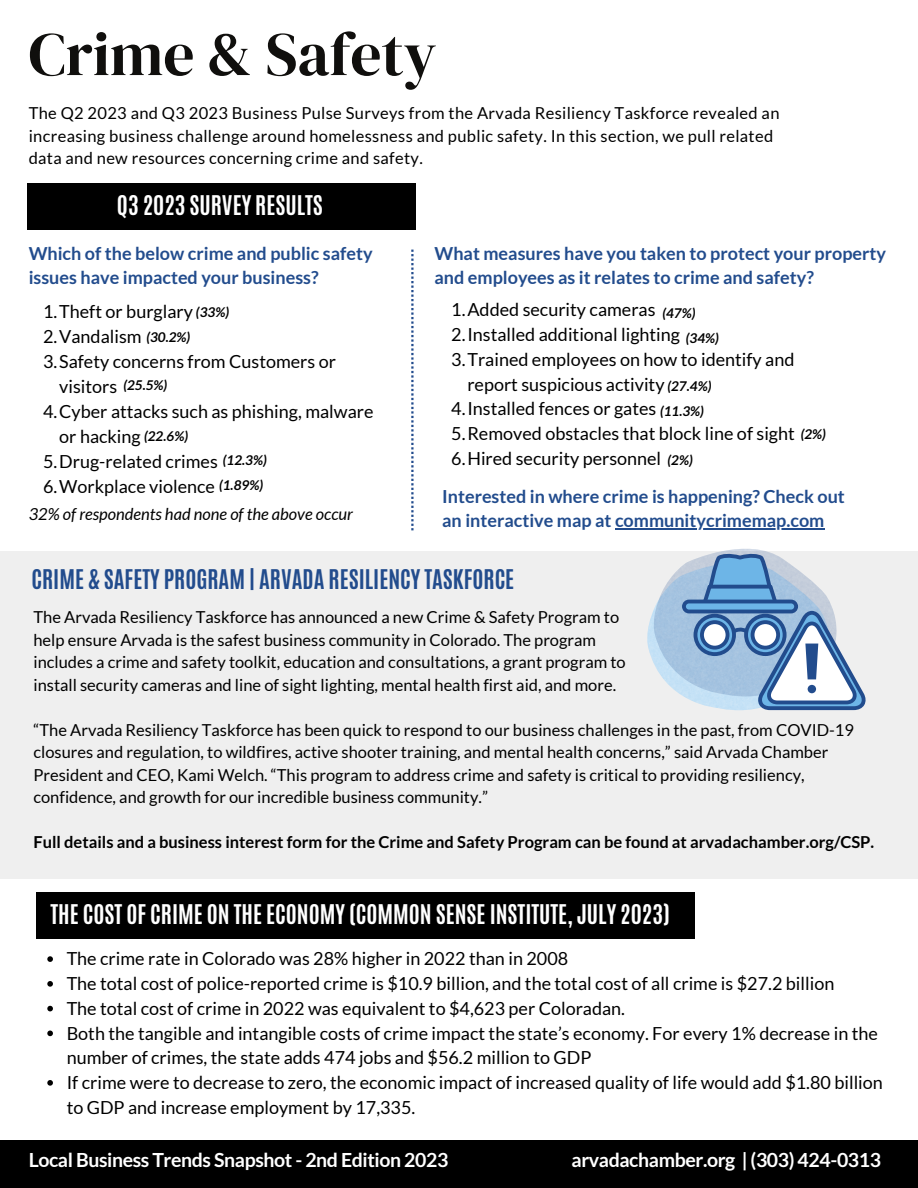
<style>
.page{position:relative;width:918px;height:1188px;background:#fff}
.page>*{position:absolute;margin:0;border:0;box-sizing:border-box;transform-origin:0 0}
.t1{font:61.35px "DM Serif Display";color:#100f0d}
.t2{font:700 22.65px "Antonio";color:#fff}
.t3{font:700 22.65px "Antonio";color:#224c8d}
.t4{font:700 19.5px "Lato";letter-spacing:-.02em;color:#fff}
.t5{font:18px/24.8px "Lato";color:#000}
.t6{font:700 18px/24.8px "Lato";color:#224c8d}
.t7{font:16.5px/22.5px "Lato";color:#000}
.t8{font:16.5px/22.5px "Lato";letter-spacing:.02em;color:#000}
.t9{font:700 16.5px "Lato";color:#000}
.t10{font:italic 16.5px "Lato";color:#000}
.t11{font:italic 700 13.5px "Lato";color:#000}
</style>
<div class="page">
<div style="left:0;top:1140px;width:918px;height:48px;background:#000"></div>
<div style="left:27px;top:184px;width:389px;height:46px;background:#000"></div>
<div style="left:0;top:551px;width:918px;height:327px;background:#efefef"></div>
<svg style="left:647px;top:528px;width:208px;height:183px"></svg>
<svg style="left:682px;top:553px;width:184px;height:157px"></svg>
<hr style="left:615px;top:528px;width:209px;height:2px;background:#224c8d">
<div style="left:36px;top:893px;width:659px;height:46px;background:#000"></div>
<svg style="left:47px;top:956px;width:6px;height:6px"></svg>
<svg style="left:47px;top:981px;width:6px;height:6px"></svg>
<svg style="left:47px;top:1006px;width:6px;height:5px"></svg>
<svg style="left:47px;top:1031px;width:6px;height:5px"></svg>
<svg style="left:47px;top:1080px;width:6px;height:6px"></svg>
<svg style="left:411px;top:250px;width:3px;height:280px"></svg>
<p class="t1" style="left:29px;top:11px;width:410px">Crime &amp; Safety</p>
<p class="t8" style="left:29px;top:102px;width:752px">The Q2 2023 and Q3 2023 Business Pulse Surveys from the Arvada Resiliency Taskforce revealed an increasing business challenge around homelessness and public safety. In this section, we pull related data and new resources concerning crime and safety.</p>
<p class="t2" style="left:117px;top:189px;width:208px">Q3 2023 SURVEY RESULTS</p>
<p class="t6" style="left:29px;top:240px;width:345px">Which of the below crime and public safety issues have impacted your business?</p>
<p class="t5" style="left:43px;top:298px;width:151px">1.Theft or burglary</p>
<p class="t5" style="left:43px;top:323px;width:100px">2.Vandalism</p>
<p class="t5" style="left:59px;top:348px;width:278px;text-indent:-16px">3.Safety concerns from Customers or visitors</p>
<p class="t5" style="left:59px;top:398px;width:316px;text-indent:-16px">4.Cyber attacks such as phishing, malware or hacking</p>
<p class="t5" style="left:43px;top:448px;width:176px">5.Drug-related crimes</p>
<p class="t5" style="left:43px;top:473px;width:173px">6.Workplace violence</p>
<p class="t10" style="left:29px;top:504px;width:326px">32% of respondents had none of the above occur</p>
<p class="t11" style="left:196px;top:304px;width:35px">(33%)</p>
<p class="t11" style="left:146px;top:328px;width:45px">(30.2%)</p>
<p class="t11" style="left:123px;top:376px;width:45px">(25.5%)</p>
<p class="t11" style="left:144px;top:427px;width:45px">(22.6%)</p>
<p class="t11" style="left:223px;top:452px;width:45px">(12.3%)</p>
<p class="t11" style="left:219px;top:477px;width:45px">(1.89%)</p>
<p class="t6" style="left:435px;top:240px;width:453px">What measures have you taken to protect your property and employees as it relates to crime and safety?</p>
<p class="t5" style="left:451px;top:297px;width:206px">1.Added security cameras</p>
<p class="t5" style="left:451px;top:322px;width:230px">2.Installed additional lighting</p>
<p class="t5" style="left:467px;top:346px;width:329px;text-indent:-16px">3.Trained employees on how to identify and report suspicious activity</p>
<p class="t5" style="left:451px;top:396px;width:207px">4.Installed fences or gates</p>
<p class="t5" style="left:451px;top:421px;width:345px">5.Removed obstacles that block line of sight</p>
<p class="t5" style="left:451px;top:445px;width:211px">6.Hired security personnel</p>
<p class="t6" style="left:442px;top:483px;width:404px">Interested in where crime is happening? Check out an interactive map at communitycrimemap.com</p>
<p class="t11" style="left:662px;top:305px;width:35px">(47%)</p>
<p class="t11" style="left:686px;top:329px;width:35px">(34%)</p>
<p class="t11" style="left:667px;top:378px;width:45px">(27.4%)</p>
<p class="t11" style="left:660px;top:402px;width:45px">(11.3%)</p>
<p class="t11" style="left:801px;top:426px;width:27px">(2%)</p>
<p class="t11" style="left:668px;top:451px;width:27px">(2%)</p>
<p class="t3" style="left:31px;top:563px;width:484px">CRIME &amp; SAFETY PROGRAM | ARVADA RESILIENCY TASKFORCE</p>
<p class="t7" style="left:33px;top:606px;width:587px">The Arvada Resiliency Taskforce has announced a new Crime &amp; Safety Program to</p>
<p class="t7" style="left:33px;top:628px;width:564px">help ensure Arvada is the safest business community in Colorado. The program</p>
<p class="t7" style="left:33px;top:651px;width:594px">includes a crime and safety toolkit, education and consultations, a grant program to</p>
<p class="t7" style="left:33px;top:673px;width:584px">install security cameras and line of sight lighting, mental health first aid, and more.</p>
<p class="t7" style="left:33px;top:718px;width:822px">“The Arvada Resiliency Taskforce has been quick to respond to our business challenges in the past, from COVID-19 closures and regulation, to wildfires, active shooter training, and mental health concerns,” said Arvada Chamber<br>President and CEO, Kami Welch. “This program to address crime and safety is critical to providing resiliency,</p>
<p class="t7" style="left:33px;top:786px;width:456px">confidence, and growth for our incredible business community.”</p>
<p class="t9" style="left:33px;top:832px;width:842px">Full details and a business interest form for the Crime and Safety Program can be found at arvadachamber.org/CSP.</p>
<p class="t2" style="left:51px;top:898px;width:621px">THE COST OF CRIME ON THE ECONOMY (COMMON SENSE INSTITUTE, JULY 2023)</p>
<p class="t5" style="left:67px;top:946px;width:503px">The crime rate in Colorado was 28% higher in 2022 than in 2008</p>
<p class="t5" style="left:67px;top:971px;width:769px">The total cost of police-reported crime is $10.9 billion, and the total cost of all crime is $27.2 billion</p>
<p class="t5" style="left:67px;top:995px;width:560px">The total cost of crime in 2022 was equivalent to $4,623 per Coloradan.</p>
<p class="t5" style="left:67px;top:1020px;width:813px">Both the tangible and intangible costs of crime impact the state’s economy. For every 1% decrease in the number of crimes, the state adds 474 jobs and $56.2 million to GDP</p>
<p class="t5" style="left:67px;top:1070px;width:818px">If crime were to decrease to zero, the economic impact of increased quality of life would add $1.80 billion to GDP and increase employment by 17,335.</p>
<p class="t4" style="left:29px;top:1148px;width:421px">Local Business Trends Snapshot - 2nd Edition 2023</p>
<p class="t4" style="left:572px;top:1148px;width:311px">arvadachamber.org | (303) 424-0313</p>
</div>
